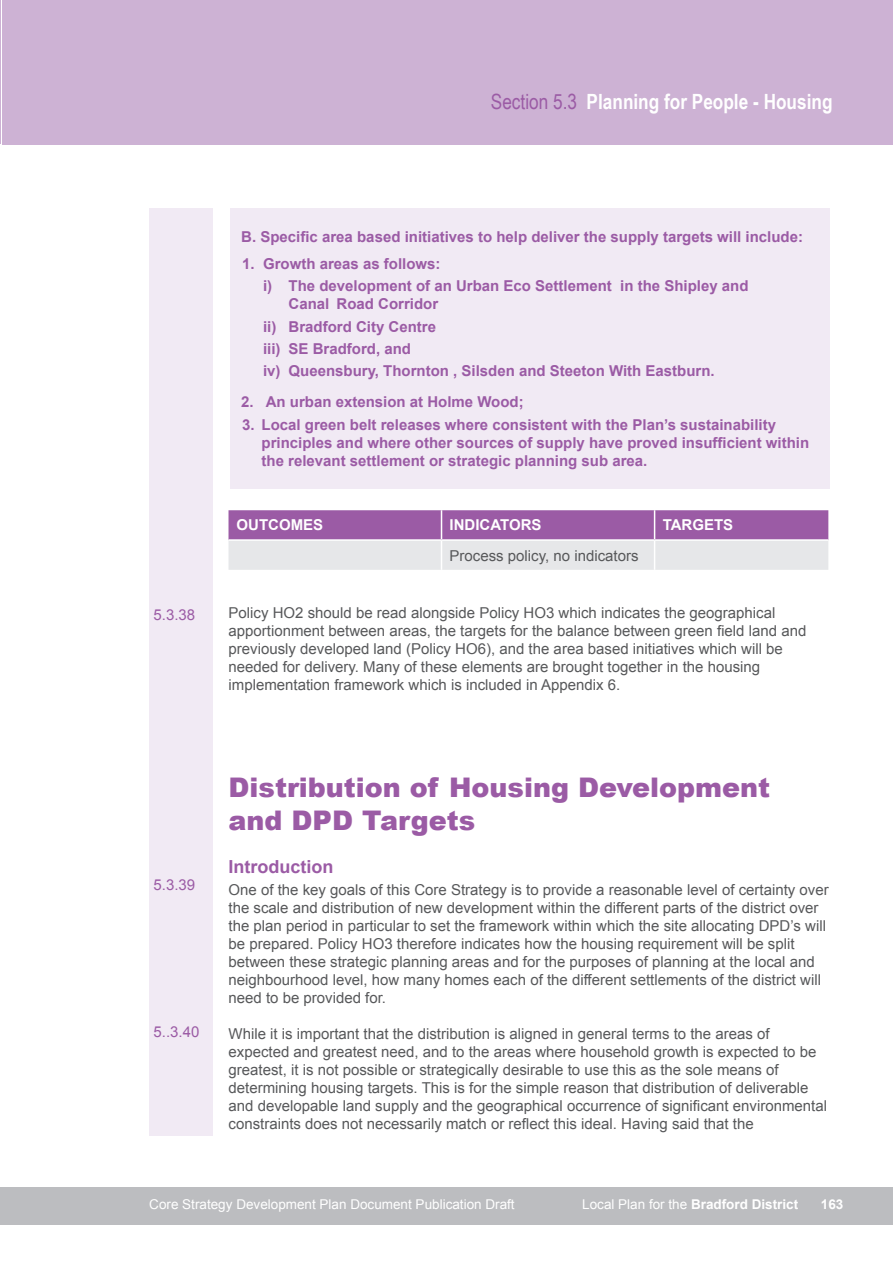
<style>
.page{position:relative;width:893px;height:1263px;background:#fff}
.page>*{position:absolute;margin:0;border:0;box-sizing:border-box;transform-origin:0 0}
.t1{font:900 27px/32.4px "Arial";color:#9b5ba5}
.t2{font:700 21px "Arial Narrow";color:#fff}
.t3{font:700 18px "Arial";color:#9b5ba5}
.t4{font:15px/18px "Arial";color:#57585a}
.t5{font:700 15px/22.2px "Arial";color:#9b5ba5}
.t6{font:700 15px "Arial";color:#fff}
.t7{font:15px "Arial";color:#9b5ba5}
.t8{font:13.5px "Univers";color:#fff}
.t9{font:13.5px "Arial";color:#fff}
.t10{font:700 13.5px "Arial";color:#fff}
.t11{font:700 13.5px "Univers";color:#fff}
.s1{font-weight:400;color:#9b5ba5}
.s2{font-weight:400}
.s3{font-weight:700}
</style>
<div class="page">
<hr style="left:0;top:0;width:1px;height:144px;background:#cdb2d4">
<hr style="left:0;top:1186px;width:1px;height:38px;background:#bcbdc0">
<div style="left:149px;top:208px;width:64px;height:927px;background:#f1eaf4"></div>
<div style="left:2px;top:0;width:891px;height:145px;background:#cdb2d4"></div>
<div style="left:1px;top:1186px;width:892px;height:38px;background:#bcbdc0"></div>
<div style="left:230px;top:208px;width:600px;height:281px;background:#f1eaf4"></div>
<svg style="left:229px;top:510px;width:599px;height:60px;background:#c2a3c8"></svg>
<hr style="left:229px;top:539px;width:213px;height:1px;background:#fff">
<hr style="left:442px;top:539px;width:213px;height:1px;background:#fff">
<hr style="left:441px;top:540px;width:1px;height:30px;background:#fff">
<hr style="left:655px;top:539px;width:173px;height:1px;background:#fff">
<hr style="left:654px;top:540px;width:1px;height:30px;background:#fff">
<h2 class="t2" style="left:491px;top:86px;width:343px"><span class="s1">Section 5.3</span> Planning for People - Housing</h2>
<p class="t5" style="left:241px;top:226px;width:563px">B. Specific area based initiatives to help deliver the supply targets will include:</p>
<p class="t5" style="left:263px;top:253px;width:487px;text-indent:-21px">1. Growth areas as follows:<br>i) The development of an Urban Eco Settlement in the Shipley and</p>
<p class="t5" style="left:263px;top:293px;width:453px;text-indent:26px">Canal Road Corridor<br>ii) Bradford City Centre<br>iii) SE Bradford, and<br>iv) Queensbury, Thornton , Silsden and Steeton With Eastburn.</p>
<p class="t5" style="left:241px;top:391px;width:284px">2. An urban extension at Holme Wood;</p>
<p class="t5" style="left:262px;top:416px;width:549px;line-height:18px;text-indent:-20px">3. Local green belt releases where consistent with the Plan’s sustainability principles and where other sources of supply have proved insufficient within the relevant settlement or strategic planning sub area.</p>
<p class="t7" style="left:154px;top:605px;width:43px">5.3.38</p>
<p class="t6" style="left:237px;top:515px;width:88px">OUTCOMES</p>
<p class="t6" style="left:450px;top:515px;width:93px">INDICATORS</p>
<p class="t6" style="left:663px;top:515px;width:72px">TARGETS</p>
<p class="t4" style="left:450px;top:546px;width:190px">Process policy, no indicators</p>
<p class="t4" style="left:229px;top:603px;width:579px">Policy HO2 should be read alongside Policy HO3 which indicates the geographical apportionment between areas, the targets for the balance between green field land and previously developed land (Policy HO6), and the area based initiatives which will be needed for delivery. Many of these elements are brought together in the housing implementation framework which is included in Appendix 6.</p>
<p class="t7" style="left:154px;top:875px;width:43px">5.3.39</p>
<p class="t7" style="left:154px;top:1022px;width:47px">5..3.40</p>
<h1 class="t1" style="left:229px;top:770px;width:543px">Distribution of Housing Development and DPD Targets</h1>
<p class="t3" style="left:229px;top:854px;width:106px">Introduction</p>
<p class="t4" style="left:229px;top:880px;width:602px">One of the key goals of this Core Strategy is to provide a reasonable level of certainty over the scale and distribution of new development within the different parts of the district over the plan period in particular to set the framework within which the site allocating DPD’s will be prepared. Policy HO3 therefore indicates how the housing requirement will be split between these strategic planning areas and for the purposes of planning at the local and neighbourhood level, how many homes each of the different settlements of the district will need to be provided for.</p>
<p class="t4" style="left:229px;top:1024px;width:600px">While it is important that the distribution is aligned in general terms to the areas of expected and greatest need, and to the areas where household growth is expected to be greatest, it is not possible or strategically desirable to use this as the sole means of determining housing targets. This is for the simple reason that distribution of deliverable and developable land supply and the geographical occurrence of significant environmental constraints does not necessarily match or reflect this ideal. Having said that the</p>
<p class="t9" style="left:149px;top:1195px;width:367px">Core Strategy Development Plan Document Publication Draft</p>
<p class="t10" style="left:582px;top:1195px;width:218px"><span class="s2">Local Plan for the</span> Bradford District</p>
<p class="t10" style="left:821px;top:1195px;width:24px">163</p>
<p class="t8" style="left:82px;top:1196px;width:148px">Adopted Core Strategy</p>
<p class="t8" style="left:489px;top:1196px;width:306px"><span class="s3">City of Bradford</span> Local Development Framework</p>
<p class="t11" style="left:810px;top:1195px;width:24px">163</p>
</div>
